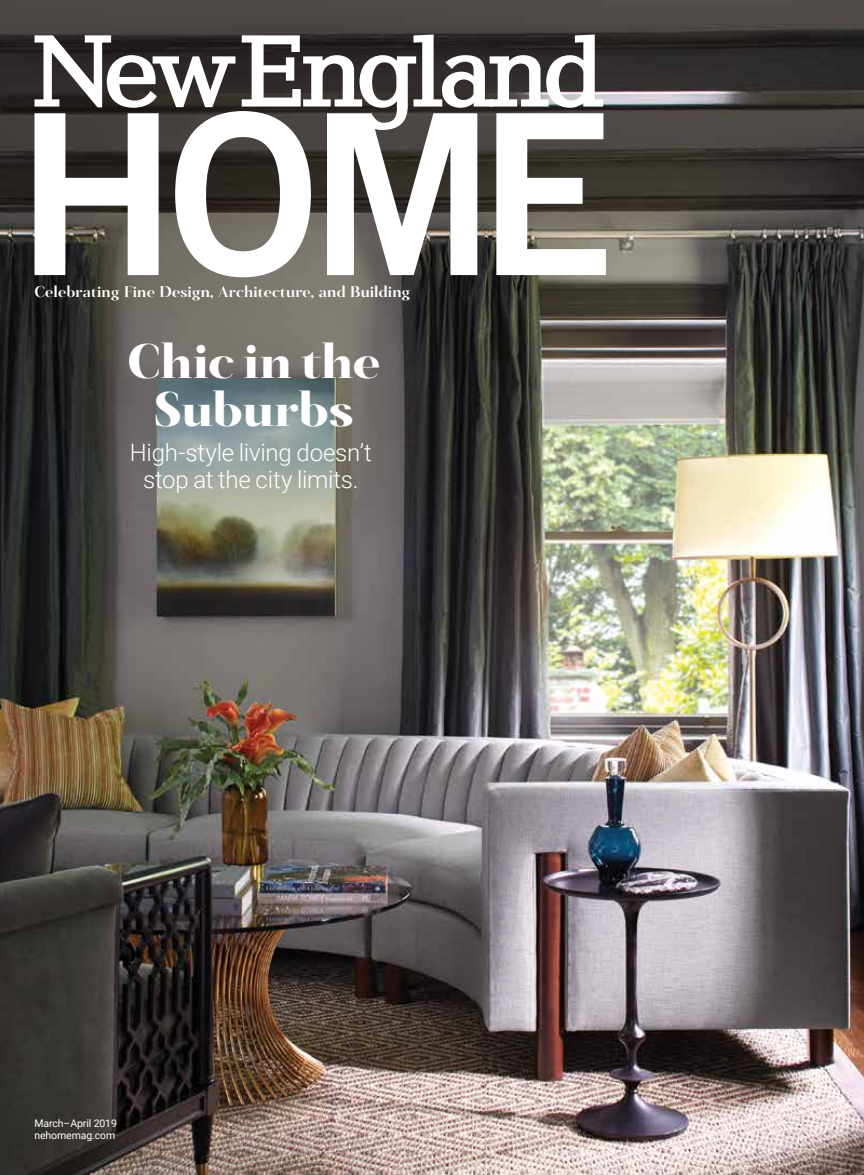
<style>
.page{position:relative;width:864px;height:1175px;background:#fff}
.page>*{position:absolute;margin:0;border:0;box-sizing:border-box;transform-origin:0 0}
.t1{font:700 46.5px/48px "Salinas";letter-spacing:.005em;color:#fff;text-align:center}
.t2{font:300 24px/27px "Roboto";letter-spacing:-.01em;color:#fff;text-align:center}
.t3{font:600 15px "Salinas";letter-spacing:.015em;color:#fff}
.t4{font:10.5px/12px "Roboto";letter-spacing:-.01em;color:#fff}
</style>
<div class="page">
<img style="left:0;top:0;width:864px;height:1174px">
<svg style="left:34px;top:111px;width:572px;height:166px"></svg>
<svg style="left:34px;top:35px;width:201px;height:73px"></svg>
<svg style="left:242px;top:34px;width:361px;height:96px"></svg>
<p class="t3" style="left:34px;top:283px;width:377px">Celebrating Fine Design, Architecture, and Building</p>
<h1 class="t1" style="left:128px;top:338px;width:254px">Chic in the<br>Suburbs</h1>
<h2 class="t2" style="left:130px;top:438px;width:243px">High-style living doesn’t stop at the city limits.</h2>
<p class="t4" style="left:34px;top:1117px;width:84px">March–April 2019 nehomemag.com</p>
</div>
